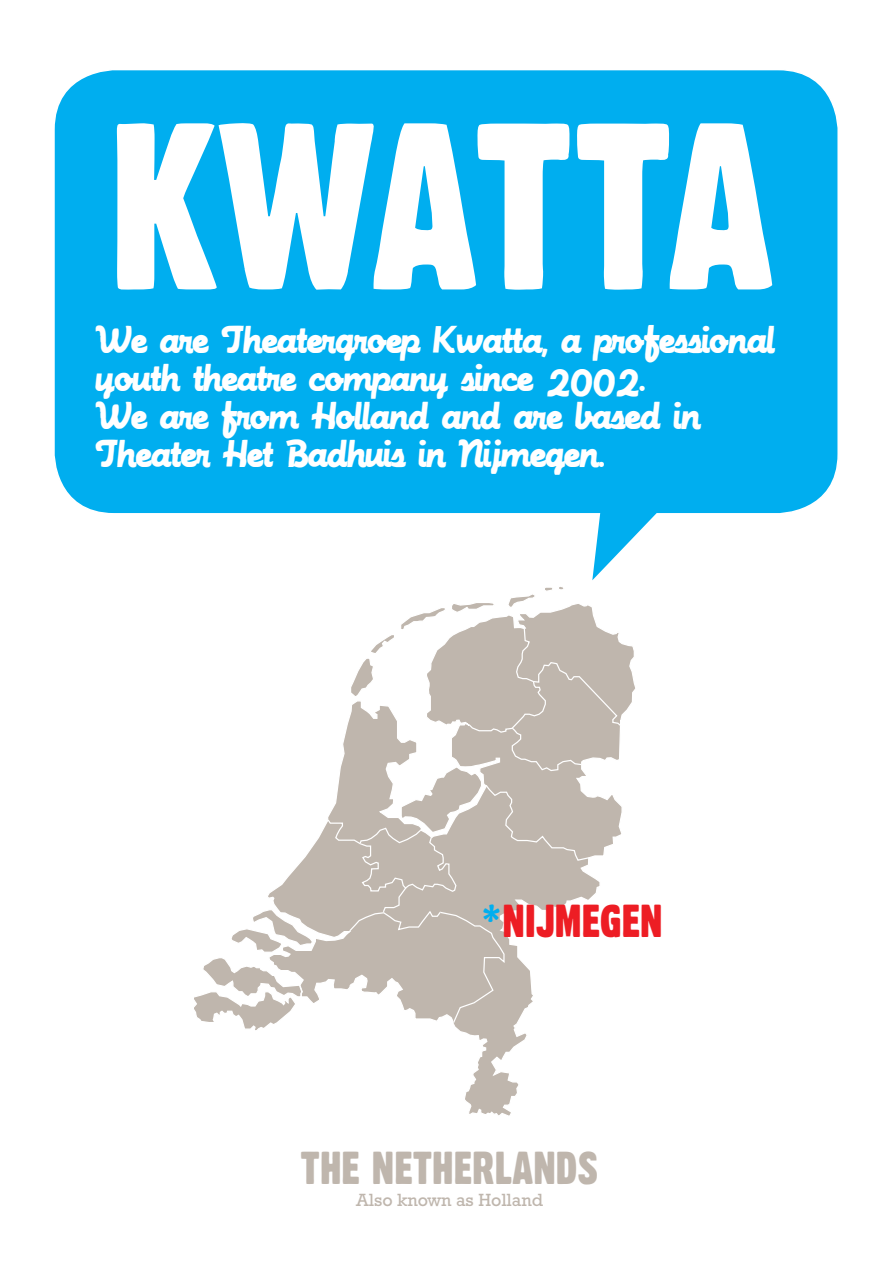
<style>
.page{position:relative;width:893px;height:1263px;background:#fff}
.page>*{position:absolute;margin:0;border:0;box-sizing:border-box;transform-origin:0 0}
.t1{font:231px "Thick Goth";letter-spacing:-.015em;color:#fff}
.t2{font:45px "Thick Goth";color:#bfb6ad}
.t3{font:45px "Thick Goth";color:#ed1d24}
.t4{font:27.6px/38.2px "Machine Script";letter-spacing:-.01em;color:#fff}
.t5{font:18px "Rockwell";color:#bfb6ad}
.s1{color:#00aeef}
</style>
<div class="page">
<div style="left:54px;top:70px;width:784px;height:444px;background:#00aeef;border-radius:60px"></div>
<svg style="left:268px;top:825px;width:259px;height:291px"></svg>
<svg style="left:194px;top:908px;width:120px;height:124px"></svg>
<svg style="left:326px;top:513px;width:357px;height:511px"></svg>
<h1 class="t1" style="left:109px;top:67px;width:667px">KWATTA</h1>
<p class="t4" style="left:96px;top:323px;width:680px">We are Theatergroep Kwatta, a professional youth theatre company since 2002.<br>We are from Holland and are based in Theater Het Badhuis in Nijmegen.</p>
<h2 class="t3" style="left:481px;top:893px;width:183px"><span class="s1">*</span>NIJMEGEN</h2>
<h2 class="t2" style="left:301px;top:1140px;width:115px">THE NETHER</h2>
<h2 class="t2" style="left:495px;top:1140px;width:105px">LANDS</h2>
<p class="t5" style="left:356px;top:1189px;width:188px">Also known as Holland</p>
</div>
